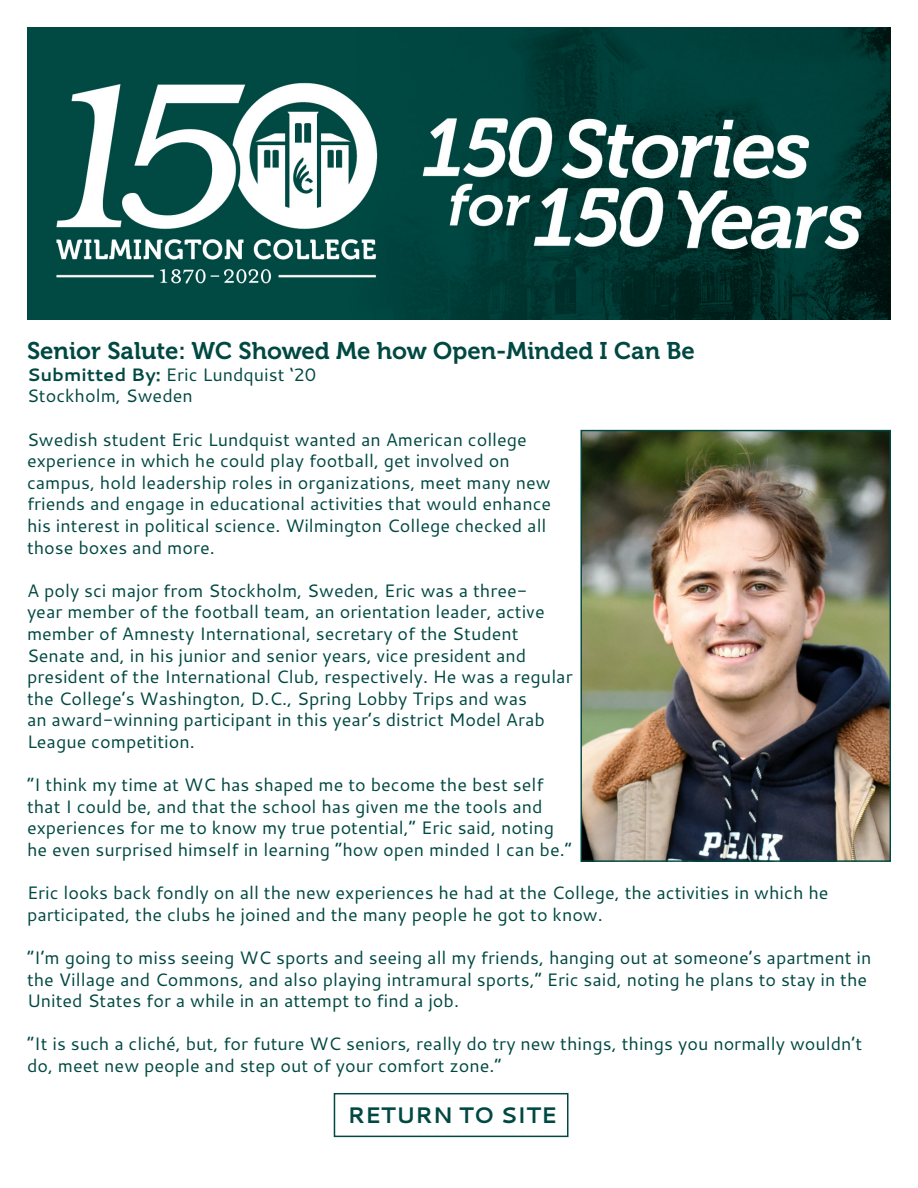
<style>
.page{position:relative;width:918px;height:1188px;background:#fff}
.page>*{position:absolute;margin:0;border:0;box-sizing:border-box;transform-origin:0 0}
.t1{font:24px "Museo 700";color:#004842}
.t2{font:700 22.5px "Cantarell";color:#004842}
.t3{font:18px/21.6px "Cantarell";color:#004842}
.s1{font-weight:700}
</style>
<div class="page">
<img style="left:27px;top:27px;width:864px;height:292px">
<div style="left:334px;top:1093px;width:234px;height:44px;border:2px solid #004842"></div>
<img style="left:582px;top:432px;width:307px;height:428px">
<div style="left:580px;top:430px;width:311px;height:432px;border:1px solid #004842"></div>
<p class="t1" style="left:27px;top:338px;width:669px">Senior Salute: WC Showed Me how Open-Minded I Can Be</p>
<p class="t3" style="left:27px;top:363px;width:291px"><span class="s1">Submitted By:</span> Eric Lundquist ‘20</p>
<p class="t3" style="left:27px;top:385px;width:167px">Stockholm, Sweden</p>
<p class="t3" style="left:27px;top:428px;width:526px">Swedish student Eric Lundquist wanted an American college experience in which he could play football, get involved on campus, hold leadership roles in organizations, meet many new friends and engage in educational activities that would enhance his interest in political science. Wilmington College checked all those boxes and more.</p>
<p class="t3" style="left:27px;top:579px;width:547px">A poly sci major from Stockholm, Sweden, Eric was a three-<br>year member of the football team, an orientation leader, active member of Amnesty International, secretary of the Student Senate and, in his junior and senior years, vice president and president of the International Club, respectively. He was a regular the College’s Washington, D.C., Spring Lobby Trips and was<br>an award-winning participant in this year’s district Model Arab League competition.</p>
<p class="t3" style="left:27px;top:774px;width:547px">“I think my time at WC has shaped me to become the best self that I could be, and that the school has given me the tools and experiences for me to know my true potential,” Eric said, noting he even surprised himself in learning “how open minded I can be.”</p>
<p class="t3" style="left:27px;top:882px;width:803px">Eric looks back fondly on all the new experiences he had at the College, the activities in which he participated, the clubs he joined and the many people he got to know.</p>
<p class="t3" style="left:27px;top:946px;width:846px">“I’m going to miss seeing WC sports and seeing all my friends, hanging out at someone’s apartment in the Village and Commons, and also playing intramural sports,” Eric said, noting he plans to stay in the<br>United States for a while in an attempt to find a job.</p>
<p class="t3" style="left:27px;top:1033px;width:837px">“It is such a cliché, but, for future WC seniors, really do try new things, things you normally wouldn’t do, meet new people and step out of your comfort zone.”</p>
<p class="t2" style="left:347px;top:1099px;width:211px">RETURN TO SITE</p>
</div>
